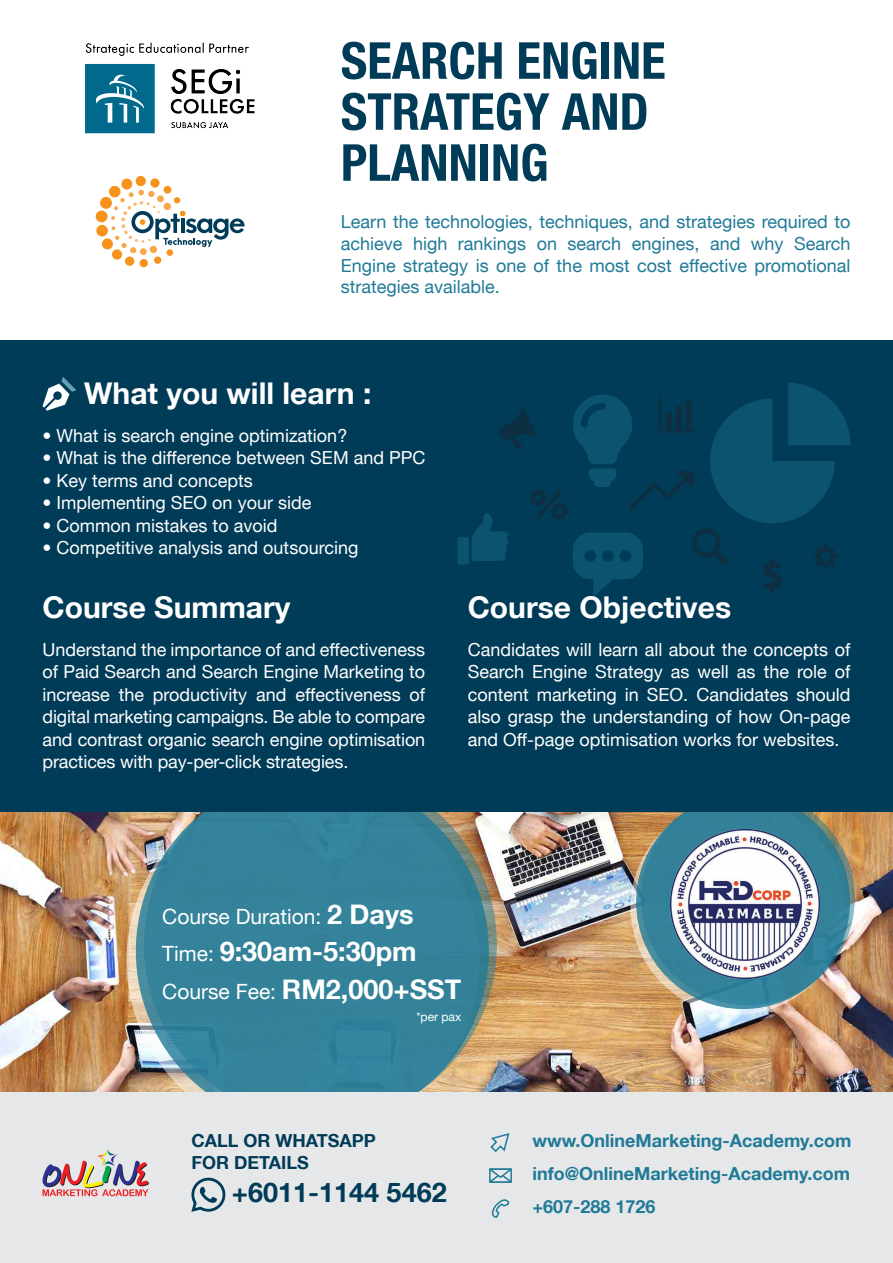
<style>
.page{position:relative;width:893px;height:1263px;background:#fff}
.page>*{position:absolute;margin:0;border:0;box-sizing:border-box;transform-origin:0 0}
.t1{font:700 condensed 51px/51px "Helvetica Neue LT";color:#003b57}
.t2{font:700 30px "Helvetica Neue LT";color:#fff}
.t3{font:700 27px/37.5px "Helvetica Neue LT";color:#fff}
.t4{font:700 27px "Helvetica Neue LT";color:#003b57}
.t5{font:21px "Helvetica Neue LT";color:#fff}
.t6{font:18px/22.5px "Helvetica Neue LT";color:#fff;text-align:justify}
.t7{font:18px/21.6px "Helvetica Neue LT";color:#207a97;text-align:justify}
.t8{font:700 18px/33px "Helvetica Neue LT";color:#207a97;text-align:justify}
.t9{font:700 18px/21.6px "Helvetica Neue LT";color:#003b57}
.t10{font:12px "Helvetica Neue LT";color:#fff}
.s1{font-weight:700;font-size:27px}
.s2{font-weight:400;font-size:21px}
</style>
<div class="page">
<div style="left:0;top:340px;width:893px;height:472px;background:#003b57"></div>
<svg style="left:710px;top:383px;width:140px;height:140px"></svg>
<svg style="left:692px;top:529px;width:36px;height:36px"></svg>
<svg style="left:814px;top:544px;width:24px;height:25px"></svg>
<svg style="left:573px;top:532px;width:70px;height:64px"></svg>
<svg style="left:457px;top:513px;width:51px;height:52px"></svg>
<svg style="left:531px;top:490px;width:36px;height:29px"></svg>
<svg style="left:763px;top:558px;width:19px;height:35px"></svg>
<svg style="left:573px;top:394px;width:123px;height:116px"></svg>
<svg style="left:499px;top:407px;width:38px;height:41px"></svg>
<svg style="left:43px;top:377px;width:33px;height:34px"></svg>
<img style="left:0;top:812px;width:893px;height:281px">
<img style="left:127px;top:812px;width:9px;height:281px">
<svg style="left:489px;top:812px;width:8px;height:281px"></svg>
<svg style="left:136px;top:812px;width:353px;height:281px;background:#458798"></svg>
<img style="left:630px;top:812px;width:225px;height:203px">
<img style="left:671px;top:829px;width:149px;height:149px">
<div style="left:0;top:1093px;width:893px;height:170px;background:#e6e7e9"></div>
<svg style="left:491px;top:1199px;width:19px;height:19px"></svg>
<svg style="left:489px;top:1168px;width:23px;height:15px"></svg>
<svg style="left:490px;top:1133px;width:20px;height:19px"></svg>
<svg style="left:191px;top:1177px;width:35px;height:35px"></svg>
<svg style="left:43px;top:1148px;width:106px;height:48px"></svg>
<div style="left:136px;top:176px;width:10px;height:10px;background:#f7931d;border-radius:50%"></div>
<svg style="left:150px;top:178px;width:10px;height:10px"></svg>
<div style="left:164px;top:186px;width:7px;height:8px;background:#f7931d;border-radius:50%"></div>
<div style="left:166px;top:249px;width:7px;height:7px;background:#f7931d;border-radius:50%"></div>
<div style="left:154px;top:256px;width:7px;height:8px;background:#f7931d;border-radius:50%"></div>
<div style="left:140px;top:259px;width:8px;height:8px;background:#f7931d;border-radius:50%"></div>
<div style="left:125px;top:257px;width:9px;height:9px;background:#f7931d;border-radius:50%"></div>
<div style="left:112px;top:249px;width:10px;height:11px;background:#f7931d;border-radius:50%"></div>
<div style="left:102px;top:238px;width:11px;height:11px;background:#f7931d;border-radius:50%"></div>
<div style="left:96px;top:225px;width:12px;height:11px;background:#f7931d;border-radius:50%"></div>
<div style="left:96px;top:210px;width:12px;height:12px;background:#f7931d;border-radius:50%"></div>
<div style="left:100px;top:197px;width:12px;height:12px;background:#f7931d;border-radius:50%"></div>
<div style="left:109px;top:186px;width:12px;height:11px;background:#f7931d;border-radius:50%"></div>
<div style="left:121px;top:179px;width:11px;height:10px;background:#f7931d;border-radius:50%"></div>
<div style="left:140px;top:248px;width:7px;height:7px;background:#f9a64a;border-radius:50%"></div>
<svg style="left:111px;top:190px;width:133px;height:63px"></svg>
<img style="left:85px;top:42px;width:170px;height:92px">
<h1 class="t1" style="left:341px;top:34px;width:326px">SEARCH ENGINE<br>STRATEGY AND<br>PLANNING</h1>
<p class="t7" style="left:341px;top:211px;width:511px">Learn the technologies, techniques, and strategies required to achieve high rankings on search engines, and why Search Engine strategy is one of the most cost effective promotional strategies available.</p>
<h2 class="t2" style="left:84px;top:375px;width:289px">What you will learn :</h2>
<p class="t6" style="left:43px;top:424px;width:306px">• What is search engine optimization?</p>
<p class="t6" style="left:43px;top:446px;width:384px">• What is the difference between SEM and PPC</p>
<p class="t6" style="left:43px;top:469px;width:212px">• Key terms and concepts</p>
<p class="t6" style="left:43px;top:491px;width:270px">• Implementing SEO on your side</p>
<p class="t6" style="left:43px;top:514px;width:236px">• Common mistakes to avoid</p>
<p class="t6" style="left:43px;top:536px;width:317px">• Competitive analysis and outsourcing</p>
<h2 class="t2" style="left:43px;top:589px;width:249px">Course Summary</h2>
<p class="t6" style="left:43px;top:638px;width:384px">Understand the importance of and effectiveness of Paid Search and Search Engine Marketing to increase the productivity and effectiveness of digital marketing campaigns. Be able to compare and contrast organic search engine optimisation practices with pay-per-click strategies.</p>
<h2 class="t2" style="left:468px;top:589px;width:265px">Course Objectives</h2>
<p class="t6" style="left:468px;top:638px;width:384px">Candidates will learn all about the concepts of Search Engine Strategy as well as the role of content marketing in SEO. Candidates should also grasp the understanding of how On-page and Off-page optimisation works for websites.</p>
<p class="t5" style="left:162px;top:904px;width:253px">Course Duration: <span class="s1">2 Days</span></p>
<h3 class="t3" style="left:162px;top:932px;width:301px"><span class="s2">Time:</span> 9:30am-5:30pm<br><span class="s2">Course Fee:</span> RM2,000+SST</h3>
<p class="t10" style="left:416px;top:1010px;width:46px">*per pax</p>
<p class="t9" style="left:191px;top:1130px;width:186px">CALL OR WHATSAPP<br>FOR DETAILS</p>
<h3 class="t4" style="left:232px;top:1175px;width:216px">+6011-1144 5462</h3>
<p class="t8" style="left:532px;top:1124px;width:320px">www.OnlineMarketing-Academy.com info@OnlineMarketing-Academy.com +607-288 1726</p>
</div>
